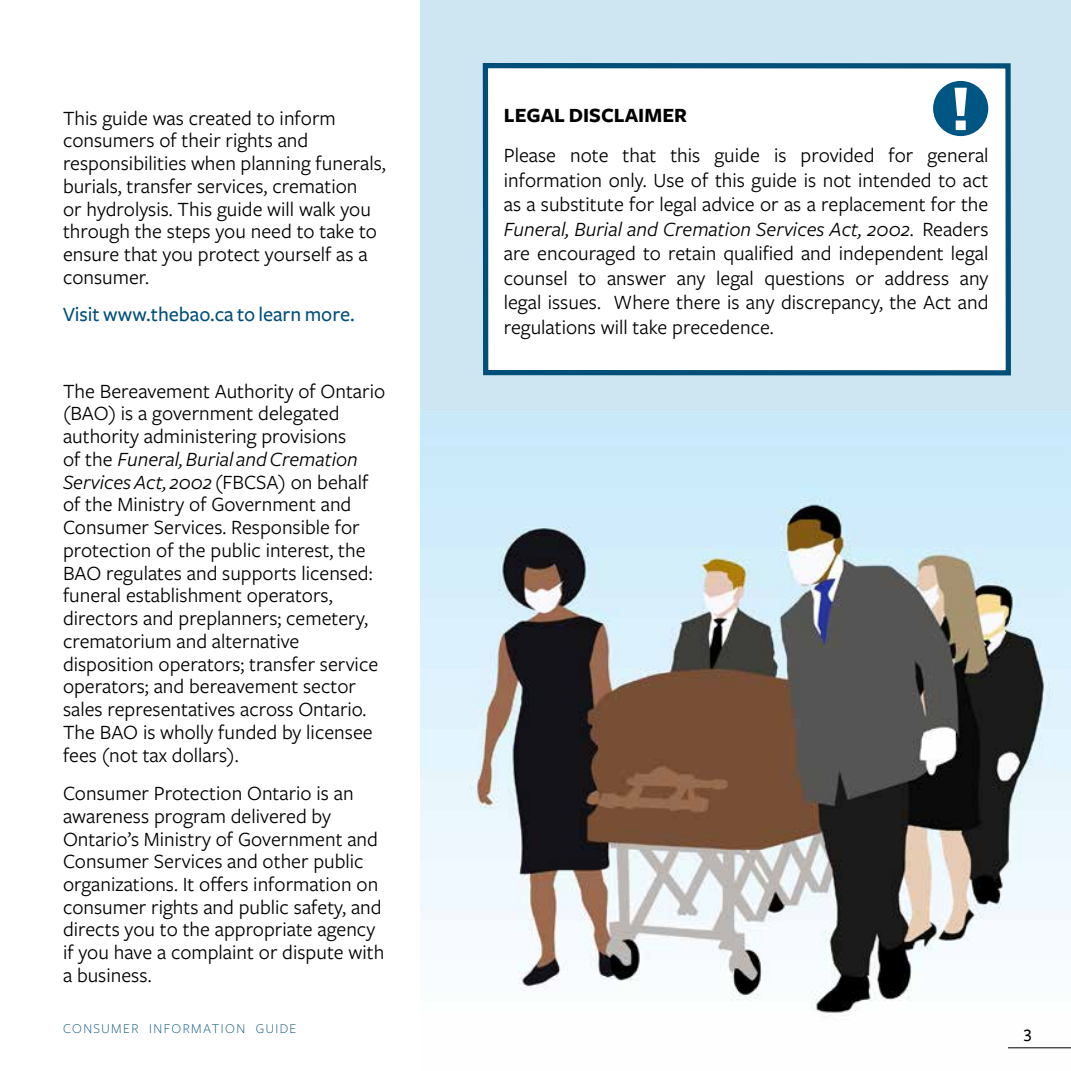
<style>
.page{position:relative;width:1071px;height:1071px;background:#fff}
.page>*{position:absolute;margin:0;border:0;box-sizing:border-box;transform-origin:0 0}
.t1{font:900 59.5px "DIN";color:#fff}
.t2{font:21px/22.8px "Freight Sans Pro";color:#000}
.t3{font:italic 21px/22.8px "Freight Sans";color:#000}
.t4{font:500 21px "Freight Sans";color:#004f78}
.t5{font:700 21px "Freight Sans";color:#000}
.t6{font:500 17.5px "Freight Sans";color:#000}
.t7{font:300 14px "Freight Sans Pro";letter-spacing:.1em;color:#004f78}
.s1{font-family:"Freight Sans Pro";font-style:normal}
</style>
<div class="page">
<img style="left:421px;top:410px;width:650px;height:639px">
<div style="left:421px;top:0;width:650px;height:410px;background:#cde6f2"></div>
<hr style="left:1008px;top:1047px;width:63px;height:1px;background:#000">
<div style="left:485px;top:66px;width:523px;height:307px;background:#fff"></div>
<div style="left:483px;top:63px;width:528px;height:312px;border:5px solid #004f78"></div>
<div style="left:933px;top:81px;width:55px;height:55px;background:#005682;border-radius:50%"></div>
<p class="t2" style="left:63px;top:108px;width:324px">This guide was created to inform consumers of their rights and responsibilities when planning funerals, burials, transfer services, cremation<br>or hydrolysis. This guide will walk you through the steps you need to take to ensure that you protect yourself as a consumer.</p>
<p class="t4" style="left:63px;top:306px;width:293px">Visit www.thebao.ca to learn more.</p>
<p class="t2" style="left:63px;top:381px;width:324px">The Bereavement Authority of Ontario (BAO) is a government delegated authority administering provisions</p>
<p class="t3" style="left:63px;top:449px;width:307px"><span class="s1">of the</span> Funeral, Burial and Cremation<br>Services Act, 2002 <span class="s1">(FBCSA) on behalf</span></p>
<p class="t2" style="left:63px;top:495px;width:317px">of the Ministry of Government and Consumer Services. Responsible for protection of the public interest, the BAO regulates and supports licensed: funeral establishment operators, directors and preplanners; cemetery, crematorium and alternative disposition operators; transfer service operators; and bereavement sector sales representatives across Ontario.<br>The BAO is wholly funded by licensee fees (not tax dollars).</p>
<p class="t2" style="left:63px;top:784px;width:323px">Consumer Protection Ontario is an awareness program delivered by Ontario’s Ministry of Government and Consumer Services and other public organizations. It offers information on consumer rights and public safety, and directs you to the appropriate agency if you have a complaint or dispute with a business.</p>
<p class="t7" style="left:63px;top:1024px;width:235px">CONSUMER INFORMATION GUIDE</p>
<h1 class="t1" style="left:949px;top:75px;width:23px">!</h1>
<p class="t5" style="left:504px;top:102px;width:185px">LEGAL DISCLAIMER</p>
<p class="t2" style="left:504px;top:145px;width:486px;line-height:24.5px;text-align:justify">Please note that this guide is provided for general information only. Use of this guide is not intended to act as a substitute for legal advice or as a replacement for the</p>
<p class="t3" style="left:504px;top:219px;width:486px">Funeral, Burial and Cremation Services Act, 2002<span class="s1">. Readers</span></p>
<p class="t2" style="left:504px;top:240px;width:486px;line-height:24.5px;text-align:justify">are encouraged to retain qualified and independent legal counsel to answer any legal questions or address any legal issues. Where there is any discrepancy, the Act and regulations will take precedence.</p>
<p class="t6" style="left:1024px;top:1025px;width:9px">3</p>
</div>
